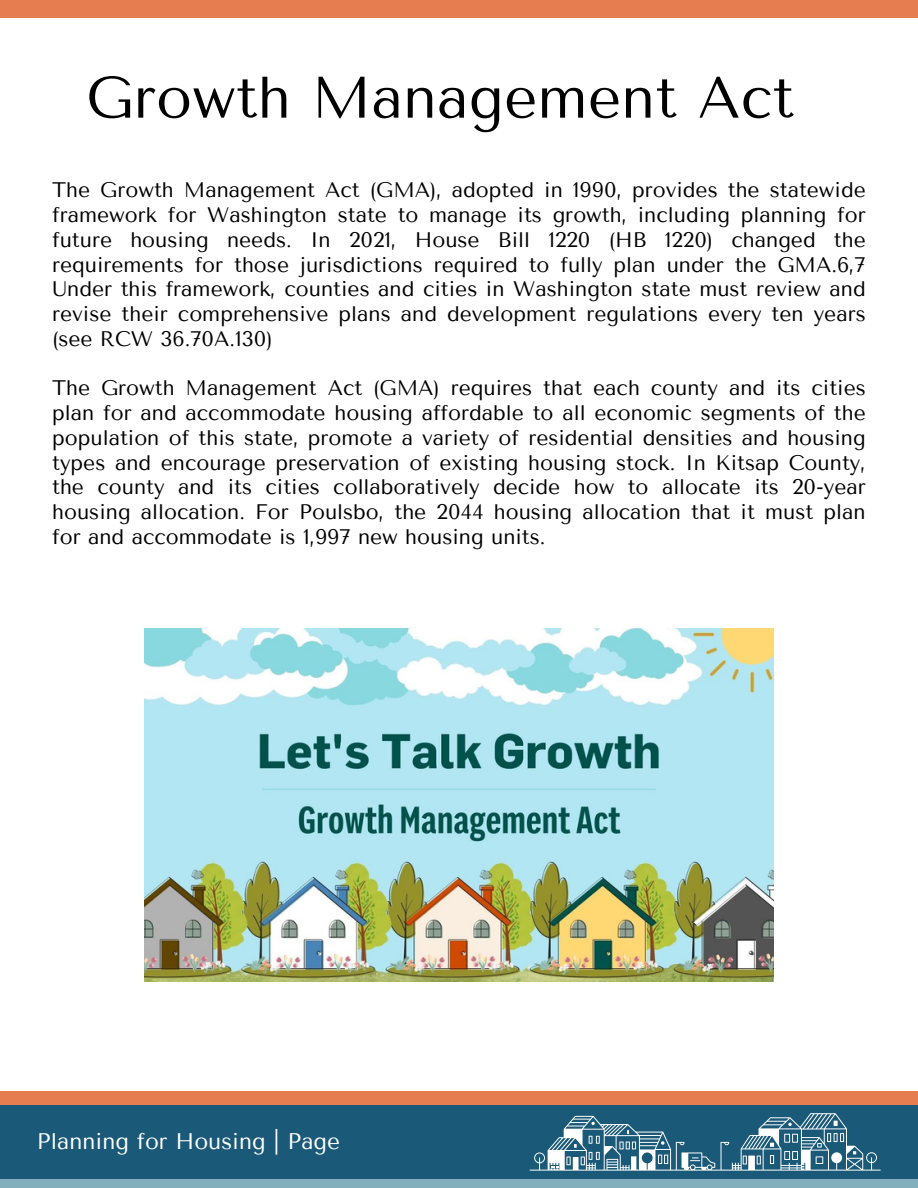
<style>
.page{position:relative;width:918px;height:1188px;background:#fff}
.page>*{position:absolute;margin:0;border:0;box-sizing:border-box;transform-origin:0 0}
.t1{font:58.5px "Tenor Sans";color:#000}
.t2{font:22.5px "Tenor Sans";color:#fff}
.t3{font:21px/24.8px "Tenor Sans";color:#000;text-align:justify}
</style>
<div class="page">
<div style="left:0;top:1113px;width:918px;height:75px;background:#83afbd"></div>
<div style="left:0;top:1091px;width:918px;height:75px;background:#e57d51"></div>
<div style="left:0;top:1105px;width:918px;height:74px;background:#1a5977"></div>
<svg style="left:530px;top:1113px;width:351px;height:58px"></svg>
<div style="left:0;top:0;width:918px;height:18px;background:#e57d51"></div>
<img style="left:145px;top:629px;width:628px;height:353px">
<p class="t1" style="left:86px;top:64px;width:710px">Growth Management Act</p>
<p class="t3" style="left:52px;top:178px;width:815px">The Growth Management Act (GMA), adopted in 1990, provides the statewide framework for Washington state to manage its growth, including planning for future housing needs. In 2021, House Bill 1220 (HB 1220) changed the requirements for those jurisdictions required to fully plan under the GMA.6,7<br>Under this framework, counties and cities in Washington state must review and revise their comprehensive plans and development regulations every ten years (see RCW 36.70A.130)</p>
<p class="t3" style="left:52px;top:376px;width:815px">The Growth Management Act (GMA) requires that each county and its cities plan for and accommodate housing affordable to all economic segments of the population of this state, promote a variety of residential densities and housing types and encourage preservation of existing housing stock. In Kitsap County, the county and its cities collaboratively decide how to allocate its 20-year housing allocation. For Poulsbo, the 2044 housing allocation that it must plan for and accommodate is 1,997 new housing units.</p>
<p class="t2" style="left:37px;top:1128px;width:305px">Planning for Housing | Page</p>
</div>
